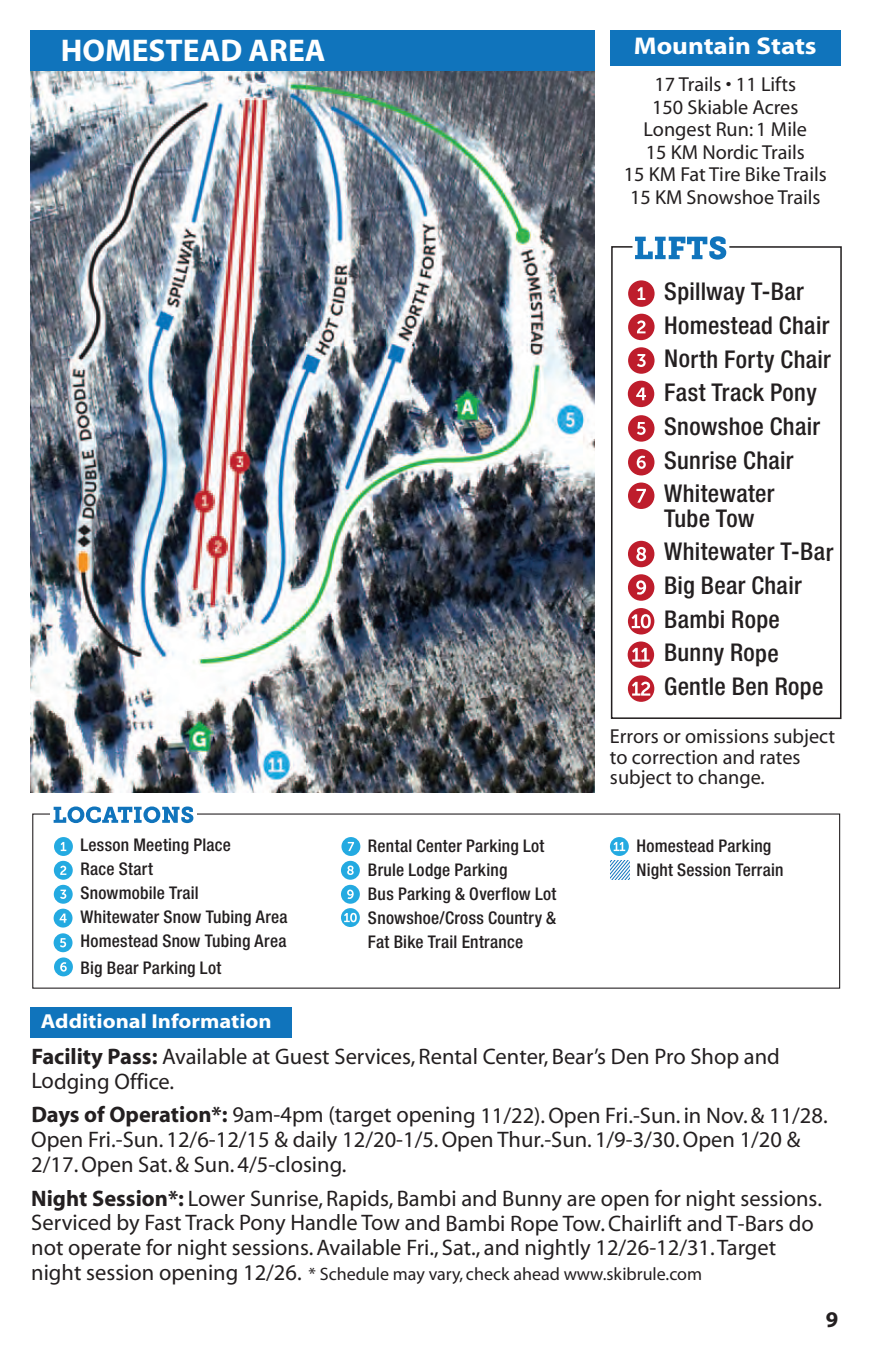
<style>
.page{position:relative;width:871px;height:1357px;background:#fff}
.page>*{position:absolute;margin:0;border:0;box-sizing:border-box;transform-origin:0 0}
.t1{font:700 31.5px "Myriad";color:#fff}
.t2{font:500 condensed 24.53px/33.8px "Helvetica 67";letter-spacing:.015em;color:#231f20}
.t3{font:700 24.3px "Myriad";color:#fff;scale:1.11 1}
.t4{font:22.5px/24.8px "Myriad";color:#231f20}
.t5{font:700 22.5px "Myriad";color:#231f20}
.t6{font:20.25px/22.5px "Myriad";color:#231f20;text-align:center}
.t7{font:700 20.25px "Myriad";color:#fff;scale:1.11 1}
.t8{font:18px "Myriad";color:#231f20}
.t9{font:500 condensed 17.55px/24.1px "Helvetica 67";letter-spacing:.015em;color:#231f20}
.s1{font-weight:700}
.s2{font-size:22.5px}
</style>
<div class="page">
<div style="left:30px;top:1007px;width:262px;height:31px;background:#1074bc"></div>
<img style="left:30px;top:71px;width:565px;height:722px">
<div style="left:610px;top:30px;width:231px;height:36px;background:#1074bc"></div>
<div style="left:30px;top:30px;width:565px;height:41px;background:#1074bc"></div>
<div style="left:611px;top:246px;width:231px;height:473px;border:2px solid #231f20"></div>
<div style="left:632px;top:231px;width:97px;height:35px;background:#fff"></div>
<svg style="left:635px;top:236px;width:91px;height:24px"></svg>
<div style="left:628px;top:280px;width:26px;height:27px;background:#be1d2c;border-radius:50%"></div>
<svg style="left:637px;top:287px;width:8px;height:13px"></svg>
<div style="left:628px;top:314px;width:27px;height:26px;background:#be1d2c;border-radius:50%"></div>
<svg style="left:637px;top:320px;width:8px;height:13px"></svg>
<div style="left:628px;top:347px;width:26px;height:27px;background:#be1d2c;border-radius:50%"></div>
<svg style="left:637px;top:354px;width:9px;height:13px"></svg>
<div style="left:628px;top:381px;width:26px;height:26px;background:#be1d2c;border-radius:50%"></div>
<svg style="left:636px;top:387px;width:10px;height:13px"></svg>
<div style="left:628px;top:482px;width:26px;height:27px;background:#be1d2c;border-radius:50%"></div>
<svg style="left:636px;top:489px;width:10px;height:14px"></svg>
<div style="left:628px;top:574px;width:26px;height:27px;background:#be1d2c;border-radius:50%"></div>
<svg style="left:636px;top:580px;width:10px;height:15px"></svg>
<div style="left:628px;top:608px;width:26px;height:26px;background:#be1d2c;border-radius:50%"></div>
<svg style="left:631px;top:614px;width:20px;height:14px"></svg>
<div style="left:628px;top:641px;width:26px;height:27px;background:#be1d2c;border-radius:50%"></div>
<svg style="left:632px;top:648px;width:18px;height:14px"></svg>
<div style="left:628px;top:675px;width:26px;height:27px;background:#be1d2c;border-radius:50%"></div>
<svg style="left:632px;top:681px;width:18px;height:15px"></svg>
<div style="left:628px;top:541px;width:26px;height:26px;background:#be1d2c;border-radius:50%"></div>
<svg style="left:636px;top:547px;width:10px;height:14px"></svg>
<div style="left:628px;top:415px;width:26px;height:27px;background:#be1d2c;border-radius:50%"></div>
<svg style="left:637px;top:422px;width:8px;height:13px"></svg>
<div style="left:628px;top:449px;width:26px;height:26px;background:#be1d2c;border-radius:50%"></div>
<svg style="left:637px;top:456px;width:9px;height:13px"></svg>
<div style="left:54px;top:837px;width:19px;height:19px;background:#24aae1;border-radius:50%"></div>
<svg style="left:61px;top:842px;width:5px;height:9px"></svg>
<div style="left:54px;top:861px;width:19px;height:19px;background:#24aae1;border-radius:50%"></div>
<svg style="left:60px;top:865px;width:6px;height:10px"></svg>
<div style="left:54px;top:885px;width:19px;height:19px;background:#24aae1;border-radius:50%"></div>
<svg style="left:60px;top:889px;width:6px;height:10px"></svg>
<div style="left:54px;top:909px;width:18px;height:18px;background:#24aae1;border-radius:50%"></div>
<svg style="left:60px;top:913px;width:7px;height:10px"></svg>
<div style="left:54px;top:933px;width:18px;height:19px;background:#24aae1;border-radius:50%"></div>
<svg style="left:60px;top:938px;width:6px;height:9px"></svg>
<div style="left:54px;top:957px;width:19px;height:19px;background:#24aae1;border-radius:50%"></div>
<svg style="left:60px;top:962px;width:7px;height:9px"></svg>
<div style="left:341px;top:837px;width:19px;height:19px;background:#24aae1;border-radius:50%"></div>
<svg style="left:348px;top:842px;width:6px;height:9px"></svg>
<div style="left:341px;top:861px;width:19px;height:19px;background:#24aae1;border-radius:50%"></div>
<svg style="left:347px;top:865px;width:7px;height:10px"></svg>
<div style="left:341px;top:885px;width:19px;height:19px;background:#24aae1;border-radius:50%"></div>
<svg style="left:347px;top:889px;width:7px;height:10px"></svg>
<svg style="left:341px;top:908px;width:19px;height:19px"></svg>
<svg style="left:344px;top:913px;width:8px;height:9px"></svg>
<svg style="left:350px;top:913px;width:7px;height:9px"></svg>
<svg style="left:610px;top:837px;width:19px;height:19px"></svg>
<svg style="left:613px;top:842px;width:12px;height:9px"></svg>
<svg style="left:54px;top:806px;width:139px;height:17px"></svg>
<svg style="left:610px;top:860px;width:19px;height:19px"></svg>
<p class="t1" style="left:61px;top:39px;width:266px">HOMESTEAD AREA</p>
<p class="t3" style="left:634px;top:37px;width:166px">Mountain Stats</p>
<p class="t6" style="left:644px;top:75px;width:165px">17 Trails • 11 Lifts<br>150 Skiable Acres<br>Longest Run: 1 Mile<br>15 KM Nordic Trails</p>
<p class="t6" style="left:624px;top:165px;width:205px">15 KM Fat Tire Bike Trails</p>
<p class="t6" style="left:630px;top:187px;width:192px">15 KM Snowshoe Trails</p>
<p class="t2" style="left:664px;top:277px;width:168px">Spillway T-Bar<br>Homestead Chair<br>North Forty Chair<br>Fast Track Pony<br>Snowshoe Chair<br>Sunrise Chair<br>Whitewater</p>
<p class="t2" style="left:664px;top:503px;width:171px">Tube Tow<br>Whitewater T-Bar<br>Big Bear Chair<br>Bambi Rope<br>Bunny Rope<br>Gentle Ben Rope</p>
<p class="t9" style="left:80px;top:834px;width:209px">Lesson Meeting Place<br>Race Start<br>Snowmobile Trail<br>Whitewater Snow Tubing Area<br>Homestead Snow Tubing Area</p>
<p class="t9" style="left:80px;top:957px;width:142px">Big Bear Parking Lot</p>
<p class="t7" style="left:41px;top:1013px;width:209px">Additional Information</p>
<p class="t6" style="left:610px;top:728px;width:227px;line-height:20.2px;text-align:left">Errors or omissions subject to correction and rates subject to change.</p>
<p class="t9" style="left:368px;top:835px;width:190px">Rental Center Parking Lot<br>Brule Lodge Parking<br>Bus Parking &amp; Overflow Lot<br>Snowshoe/Cross Country &amp;<br>Fat Bike Trail Entrance</p>
<p class="t9" style="left:636px;top:835px;width:149px">Homestead Parking<br>Night Session Terrain</p>
<p class="t4" style="left:31px;top:1046px;width:750px"><span class="s1">Facility Pass:</span> Available at Guest Services, Rental Center, Bear’s Den Pro Shop and<br>Lodging Office.</p>
<p class="t4" style="left:31px;top:1104px;width:798px"><span class="s1">Days of Operation*:</span> 9am-4pm (target opening 11/22). Open Fri.-Sun. in Nov. &amp; 11/28.<br>Open Fri.-Sun. 12/6-12/15 &amp; daily 12/20-1/5. Open Thur.-Sun. 1/9-3/30. Open 1/20 &amp;<br>2/17. Open Sat. &amp; Sun. 4/5-closing.</p>
<p class="t4" style="left:31px;top:1187px;width:792px"><span class="s1">Night Session*:</span> Lower Sunrise, Rapids, Bambi and Bunny are open for night sessions.<br>Serviced by Fast Track Pony Handle Tow and Bambi Rope Tow. Chairlift and T-Bars do not operate for night sessions. Available Fri., Sat., and nightly 12/26-12/31. Target</p>
<p class="t8" style="left:31px;top:1267px;width:672px"><span class="s2">night session opening 12/26.</span> * Schedule may vary, check ahead www.skibrule.com</p>
<p class="t5" style="left:826px;top:1310px;width:14px">9</p>
</div>
